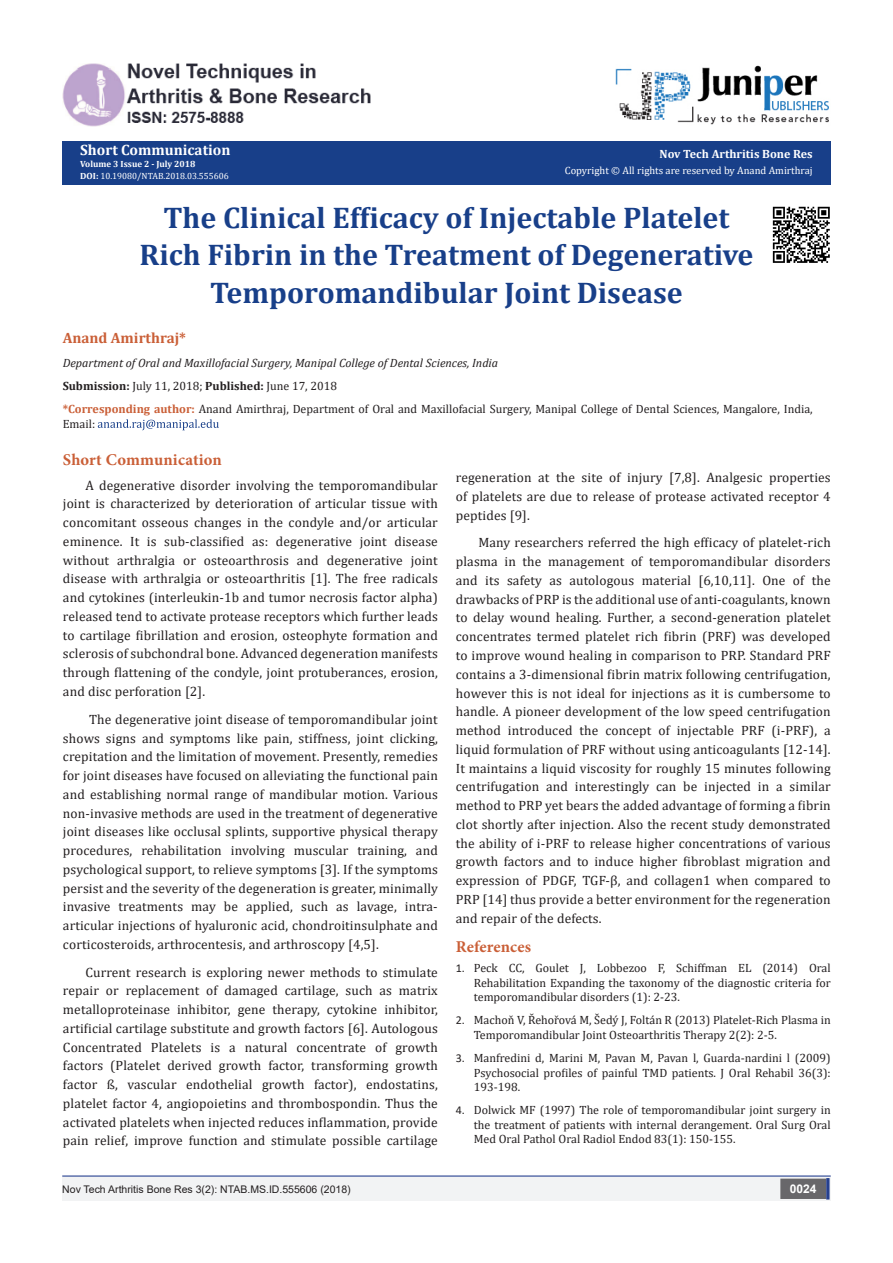
<style>
.page{position:relative;width:893px;height:1263px;background:#fff}
.page>*{position:absolute;margin:0;border:0;box-sizing:border-box;transform-origin:0 0}
.t1{font:700 30px/37.5px "Cambria";color:#183f89;text-align:center}
.t2{font:700 16.5px "Minion Pro";letter-spacing:.005em;color:#ca5f37}
.t3{font:700 15px "Cambria";color:#fff}
.t4{font:700 15px "Cambria";color:#ca5f37}
.t5{font:13.5px/18.8px "Cambria";letter-spacing:.01em;color:#231f20;text-align:justify}
.t6{font:12px/14.4px "Cambria";color:#231f20;text-align:justify}
.t7{font:italic 12px "Cambria";color:#231f20}
.t8{font:700 12px "Cambria";color:#fff}
.t9{font:700 12px "Arial";color:#fff}
.t10{font:10.5px "Arial";color:#231f20}
.t11{font:10.5px "Cambria";color:#fff}
.t12{font:9px "Cambria";color:#fff}
.t13{font:700 9px "Cambria";color:#fff}
.s1{font-weight:700}
.s2{font-weight:700;color:#ca5f37}
.s3{font-family:"Calibri"}
</style>
<div class="page">
<div style="left:62px;top:141px;width:769px;height:43px;background:#183f89"></div>
<svg style="left:98px;top:419px;width:121px;height:11px"></svg>
<hr style="left:62px;top:1175px;width:769px;height:1px;background:#253f8e">
<div style="left:62px;top:1177px;width:494px;height:24px;background:#f2f3f4"></div>
<div style="left:510px;top:1177px;width:321px;height:24px;background:#f2f3f4"></div>
<div style="left:781px;top:1179px;width:44px;height:19px;background:#68676a"></div>
<div style="left:780px;top:1178px;width:46px;height:21px;border:2px solid #68676a"></div>
<div style="left:826px;top:1178px;width:3px;height:21px;background:#253f8e;border:2px solid #253f8e"></div>
<img style="left:616px;top:65px;width:213px;height:60px">
<img style="left:62px;top:63px;width:309px;height:64px">
<img style="left:772px;top:206px;width:58px;height:57px">
<p class="t3" style="left:80px;top:139px;width:152px">Short Communication</p>
<p class="t13" style="left:80px;top:157px;width:117px">Volume 3 Issue 2 - July 2018</p>
<p class="t12" style="left:80px;top:171px;width:150px"><span class="s1">DOI:</span> 10.19080/NTAB.2018.03.555606</p>
<p class="t8" style="left:659px;top:145px;width:155px">Nov Tech Arthritis Bone Res</p>
<p class="t11" style="left:565px;top:164px;width:249px">Copyright © All rights are reserved by Anand Amirthraj</p>
<p class="t1" style="left:139px;top:198px;width:615px">The Clinical Efficacy of Injectable Platelet<br>Rich Fibrin in the Treatment of Degenerative<br>Temporomandibular Joint Disease</p>
<p class="t4" style="left:63px;top:327px;width:125px">Anand Amirthraj*</p>
<p class="t7" style="left:63px;top:354px;width:437px">Department of Oral and Maxillofacial Surgery, Manipal College of Dental Sciences, India</p>
<p class="t6" style="left:63px;top:379px;width:276px"><span class="s1">Submission:</span> July 11, 2018; <span class="s1">Published:</span> June 17, 2018</p>
<p class="t6" style="left:63px;top:402px;width:751px"><span class="s2">*Corresponding author:</span> Anand Amirthraj, Department of Oral and Maxillofacial Surgery, Manipal College of Dental Sciences, Mangalore, India,<br>Email:</p>
<p class="t2" style="left:63px;top:448px;width:160px">Short Communication</p>
<p class="t5" style="left:63px;top:476px;width:376px;text-indent:22px">A degenerative disorder involving the temporomandibular joint is characterized by deterioration of articular tissue with concomitant osseous changes in the condyle and/or articular eminence. It is sub-classified as: degenerative joint disease without arthralgia or osteoarthrosis and degenerative joint disease with arthralgia or osteoarthritis [1]. The free radicals and cytokines (interleukin-1b and tumor necrosis factor alpha) released tend to activate protease receptors which further leads to cartilage fibrillation and erosion, osteophyte formation and sclerosis of subchondral bone. Advanced degeneration manifests through flattening of the condyle, joint protuberances, erosion, and disc perforation [2].</p>
<p class="t5" style="left:63px;top:710px;width:376px;text-indent:26px">The degenerative joint disease of temporomandibular joint shows signs and symptoms like pain, stiffness, joint clicking, crepitation and the limitation of movement. Presently, remedies for joint diseases have focused on alleviating the functional pain and establishing normal range of mandibular motion. Various non-invasive methods are used in the treatment of degenerative joint diseases like occlusal splints, supportive physical therapy procedures, rehabilitation involving muscular training, and psychological support, to relieve symptoms [3]. If the symptoms persist and the severity of the degeneration is greater, minimally invasive treatments may be applied, such as lavage, intra&shy;articular injections of hyaluronic acid, chondroitinsulphate and corticosteroids, arthrocentesis, and arthroscopy [4,5].</p>
<p class="t5" style="left:63px;top:962px;width:376px;text-indent:22px">Current research is exploring newer methods to stimulate repair or replacement of damaged cartilage, such as matrix metalloproteinase inhibitor, gene therapy, cytokine inhibitor, artificial cartilage substitute and growth factors [6]. Autologous Concentrated Platelets is a natural concentrate of growth factors (Platelet derived growth factor, transforming growth factor ß, vascular endothelial growth factor), endostatins, platelet factor 4, angiopoietins and thrombospondin. Thus the activated platelets when injected reduces inflammation, provide pain relief, improve function and stimulate possible cartilage</p>
<p class="t5" style="left:456px;top:468px;width:376px">regeneration at the site of injury [7,8]. Analgesic properties of platelets are due to release of protease activated receptor 4 peptides [9].</p>
<p class="t5" style="left:456px;top:533px;width:376px;text-indent:22px">Many researchers referred the high efficacy of platelet-rich plasma in the management of temporomandibular disorders and its safety as autologous material [6,10,11]. One of the drawbacks of PRP is the additional use of anti-coagulants, known to delay wound healing. Further, a second-generation platelet concentrates termed platelet rich fibrin (PRF) was developed to improve wound healing in comparison to PRP. Standard PRF contains a 3-dimensional fibrin matrix following centrifugation, however this is not ideal for injections as it is cumbersome to handle. A pioneer development of the low speed centrifugation method introduced the concept of injectable PRF (i-PRF), a liquid formulation of PRF without using anticoagulants [12-14].<br>It maintains a liquid viscosity for roughly 15 minutes following centrifugation and interestingly can be injected in a similar method to PRP yet bears the added advantage of forming a fibrin clot shortly after injection. Also the recent study demonstrated the ability of i-PRF to release higher concentrations of various growth factors and to induce higher fibroblast migration and expression of PDGF, TGF-β, and collagen1 when compared to PRP [14] thus provide a better environment for the regeneration and repair of the defects.</p>
<p class="t2" style="left:456px;top:935px;width:77px">References</p>
<p class="t6" style="left:474px;top:961px;width:358px;text-indent:-18px"><span class="s3">1.</span> Peck CC, Goulet J, Lobbezoo F, Schiffman EL (2014) Oral Rehabilitation Expanding the taxonomy of the diagnostic criteria for temporomandibular disorders (1): 2-23.</p>
<p class="t6" style="left:474px;top:1013px;width:358px;text-indent:-18px"><span class="s3">2.</span> Machoň V, Řehořová M, Šedý J, Foltán R (2013) Platelet-Rich Plasma in<br>Temporomandibular Joint Osteoarthritis Therapy 2(2): 2-5.</p>
<p class="t6" style="left:474px;top:1051px;width:358px;text-indent:-18px"><span class="s3">3.</span> Manfredini d, Marini M, Pavan M, Pavan l, Guarda-nardini l (2009)<br>Psychosocial profiles of painful TMD patients. J Oral Rehabil 36(3):<br>193-198.</p>
<p class="t6" style="left:474px;top:1103px;width:358px;text-indent:-18px"><span class="s3">4.</span> Dolwick MF (1997) The role of temporomandibular joint surgery in the treatment of patients with internal derangement. Oral Surg Oral Med Oral Pathol Oral Radiol Endod 83(1): 150-155.</p>
<p class="t10" style="left:62px;top:1182px;width:290px">Nov Tech Arthritis Bone Res 3(2): NTAB.MS.ID.555606 (2018)</p>
<p class="t9" style="left:790px;top:1180px;width:28px">0024</p>
</div>
